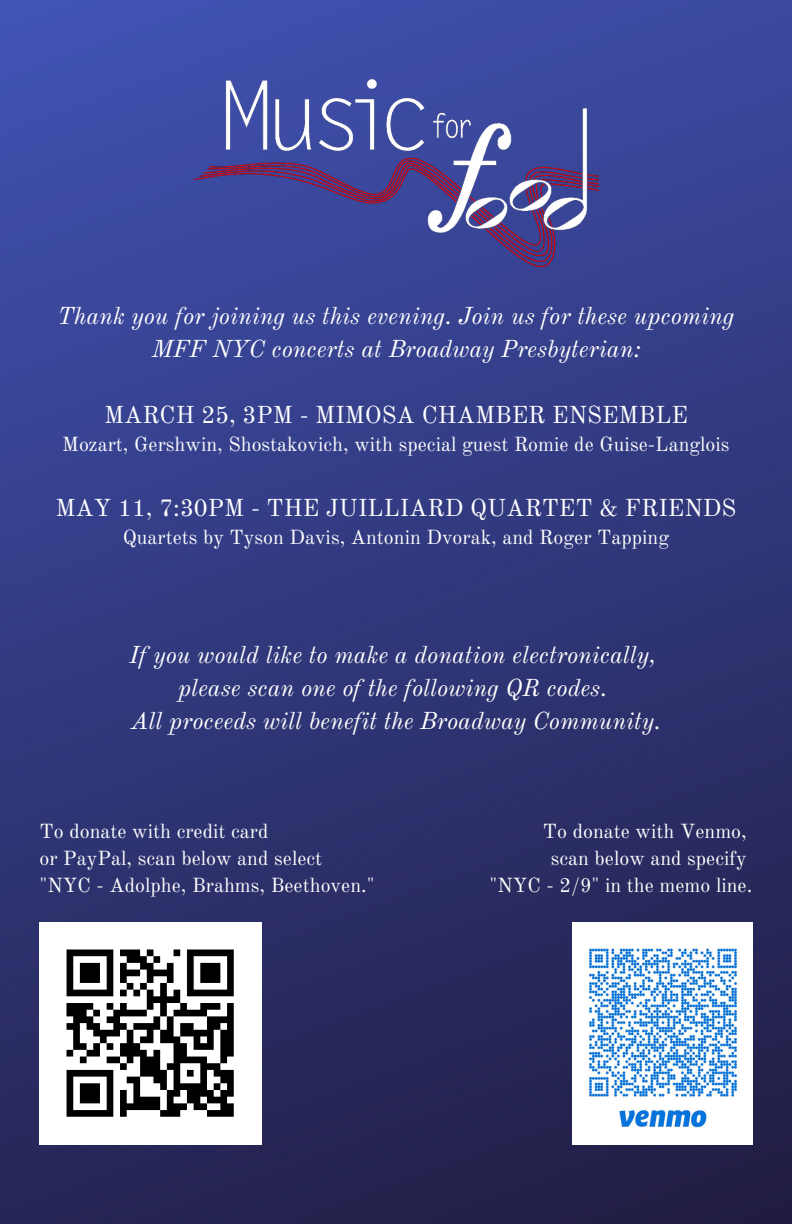
<style>
.page{position:relative;width:792px;height:1224px;background:#fff}
.page>*{position:absolute;margin:0;border:0;box-sizing:border-box;transform-origin:0 0}
.t1{font:italic 24px/33px "Old Standard";color:#fff;text-align:center}
.t2{font:24px "Old Standard";color:#fff}
.t3{font:20px/27px "Old Standard";color:#fff}
</style>
<div class="page">
<img style="left:0;top:0;width:792px;height:1224px">
<img style="left:194px;top:79px;width:405px;height:188px">
<img style="left:40px;top:923px;width:222px;height:222px">
<img style="left:573px;top:923px;width:180px;height:222px">
<p class="t1" style="left:58px;top:299px;width:678px">Thank you for joining us this evening. Join us for these upcoming<br>MFF NYC concerts at Broadway Presbyterian:</p>
<p class="t2" style="left:104px;top:400px;width:585px">MARCH 25, 3PM - MIMOSA CHAMBER ENSEMBLE</p>
<p class="t3" style="left:62px;top:431px;width:669px">Mozart, Gershwin, Shostakovich, with special guest Romie de Guise-Langlois</p>
<p class="t2" style="left:55px;top:493px;width:683px">MAY 11, 7:30PM - THE JUILLIARD QUARTET &amp; FRIENDS</p>
<p class="t3" style="left:123px;top:524px;width:548px">Quartets by Tyson Davis, Antonin Dvorak, and Roger Tapping</p>
<p class="t1" style="left:129px;top:638px;width:533px">If you would like to make a donation electronically, please scan one of the following QR codes.<br>All proceeds will benefit the Broadway Community.</p>
<p class="t3" style="left:40px;top:818px;width:337px">To donate with credit card<br>or PayPal, scan below and select "NYC - Adolphe, Brahms, Beethoven."</p>
<p class="t3" style="left:490px;top:818px;width:264px;text-align:right">To donate with Venmo,<br>scan below and specify<br>"NYC - 2/9" in the memo line.</p>
</div>
